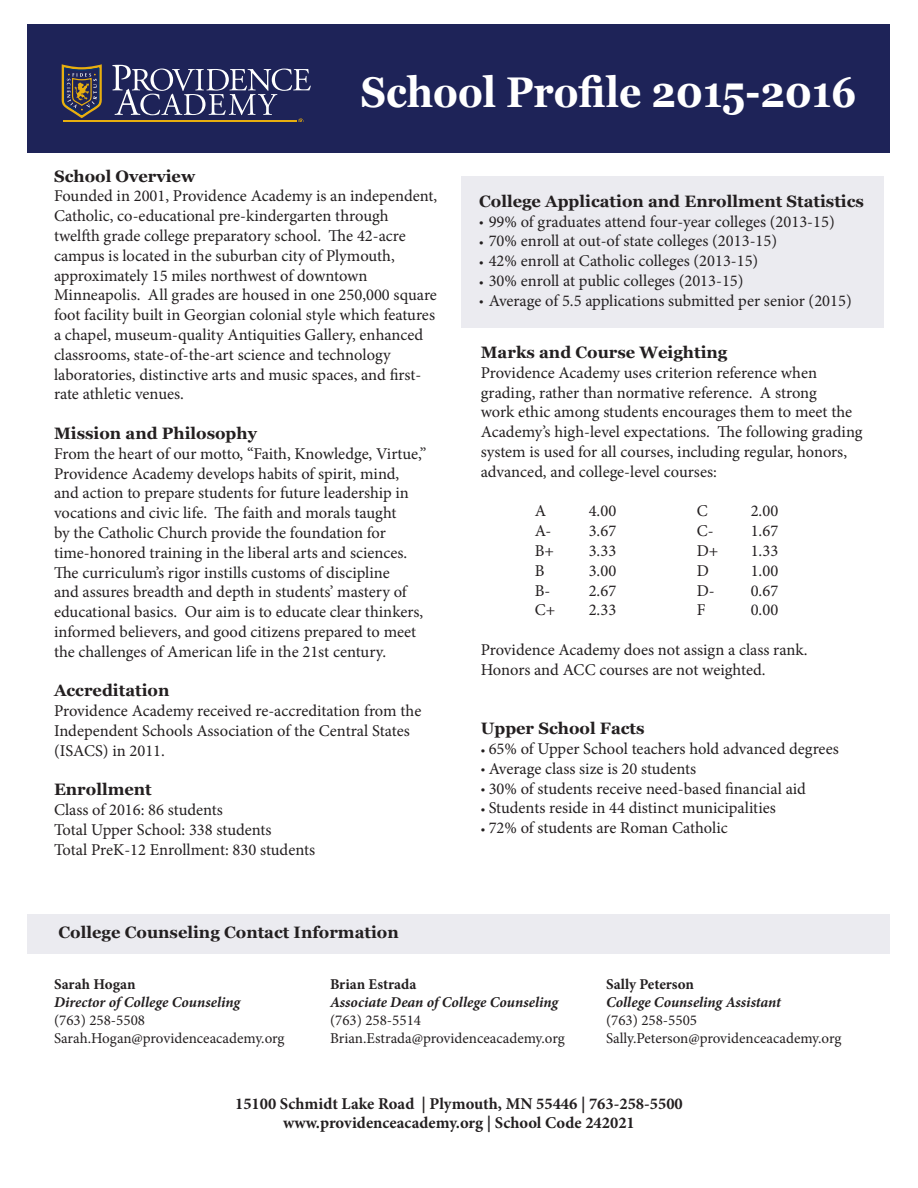
<style>
.page{position:relative;width:918px;height:1188px;background:#fff}
.page>*{position:absolute;margin:0;border:0;box-sizing:border-box;transform-origin:0 0}
.t1{font:700 42.9px "Georgia";color:#fff;scale:.91 1}
.t2{font:16.5px/19.8px "Minion Pro";color:#231f20}
.t3{font:700 16.5px "Georgia";color:#231f20}
.t4{font:700 16.5px "Minion Pro";color:#231f20}
.t5{font:15px "Minion Pro";color:#231f20}
.t6{font:italic 700 15px "Minion Pro";letter-spacing:-.005em;color:#231f20}
.t7{font:700 15px "Minion Pro";color:#231f20}
.s1{font-family:"Times New Roman";font-weight:700;font-size:7.5px}
</style>
<div class="page">
<div style="left:28px;top:25px;width:862px;height:128px;background:#1e2358"></div>
<div style="left:461px;top:176px;width:423px;height:152px;background:#ebebf0"></div>
<hr style="left:63px;top:120px;width:233px;height:2px;background:#e8ae0f">
<svg style="left:61px;top:66px;width:41px;height:53px"></svg>
<svg style="left:112px;top:65px;width:199px;height:57px"></svg>
<div style="left:28px;top:914px;width:862px;height:40px;background:#ebebf0"></div>
<p class="t1" style="left:361px;top:64px;width:546px">School Profile 2015-2016</p>
<p class="t3" style="left:54px;top:165px;width:143px">School Overview</p>
<p class="t2" style="left:54px;top:186px;width:385px">Founded in 2001, Providence Academy is an independent, Catholic, co-educational pre-kindergarten through twelfth grade college preparatory school. The 42-acre campus is located in the suburban city of Plymouth, approximately 15 miles northwest of downtown Minneapolis. All grades are housed in one 250,000 square foot facility built in Georgian colonial style which features a chapel, museum-quality Antiquities Gallery, enhanced classrooms, state-of-the-art science and technology laboratories, distinctive arts and music spaces, and first&shy;rate athletic venues.</p>
<p class="t3" style="left:54px;top:423px;width:205px">Mission and Philosophy</p>
<p class="t2" style="left:54px;top:444px;width:374px">From the heart of our motto, “Faith, Knowledge, Virtue,” Providence Academy develops habits of spirit, mind, and action to prepare students for future leadership in vocations and civic life. The faith and morals taught<br>by the Catholic Church provide the foundation for time-honored training in the liberal arts and sciences.<br>The curriculum’s rigor instills customs of discipline<br>and assures breadth and depth in students’ mastery of educational basics. Our aim is to educate clear thinkers, informed believers, and good citizens prepared to meet the challenges of American life in the 21st century.</p>
<p class="t3" style="left:54px;top:680px;width:117px">Accreditation</p>
<p class="t2" style="left:54px;top:701px;width:369px">Providence Academy received re-accreditation from the<br>Independent Schools Association of the Central States (ISACS) in 2011.</p>
<p class="t3" style="left:54px;top:779px;width:99px">Enrollment</p>
<p class="t2" style="left:54px;top:800px;width:170px">Class of 2016: 86 students</p>
<p class="t2" style="left:54px;top:820px;width:219px">Total Upper School: 338 students</p>
<p class="t2" style="left:54px;top:840px;width:263px">Total PreK-12 Enrollment: 830 students</p>
<p class="t3" style="left:58px;top:922px;width:342px">College Counseling Contact Information</p>
<p class="t3" style="left:479px;top:191px;width:386px">College Application and Enrollment Statistics</p>
<p class="t2" style="left:479px;top:212px;width:357px"><span class="s1">●</span> 99% of graduates attend four-year colleges (2013-15)</p>
<p class="t2" style="left:479px;top:231px;width:300px"><span class="s1">●</span> 70% enroll at out-of state colleges (2013-15)</p>
<p class="t2" style="left:479px;top:251px;width:281px"><span class="s1">●</span> 42% enroll at Catholic colleges (2013-15)</p>
<p class="t2" style="left:479px;top:271px;width:266px"><span class="s1">●</span> 30% enroll at public colleges (2013-15)</p>
<p class="t2" style="left:479px;top:291px;width:374px"><span class="s1">●</span> Average of 5.5 applications submitted per senior (2015)</p>
<p class="t3" style="left:481px;top:342px;width:248px">Marks and Course Weighting</p>
<p class="t2" style="left:481px;top:363px;width:383px">Providence Academy uses criterion reference when grading, rather than normative reference. A strong<br>work ethic among students encourages them to meet the Academy’s high-level expectations. The following grading system is used for all courses, including regular, honors, advanced, and college-level courses:</p>
<p class="t2" style="left:535px;top:501px;width:13px">A</p>
<p class="t2" style="left:589px;top:501px;width:29px">4.00</p>
<p class="t2" style="left:697px;top:501px;width:12px">C</p>
<p class="t2" style="left:751px;top:501px;width:29px">2.00</p>
<p class="t2" style="left:535px;top:521px;width:18px">A-</p>
<p class="t2" style="left:589px;top:521px;width:29px">3.67</p>
<p class="t2" style="left:697px;top:521px;width:18px">C-</p>
<p class="t2" style="left:751px;top:521px;width:29px">1.67</p>
<p class="t2" style="left:535px;top:541px;width:21px">B+</p>
<p class="t2" style="left:589px;top:541px;width:29px">3.33</p>
<p class="t2" style="left:697px;top:541px;width:23px">D+</p>
<p class="t2" style="left:751px;top:541px;width:29px">1.33</p>
<p class="t2" style="left:535px;top:561px;width:11px">B</p>
<p class="t2" style="left:589px;top:561px;width:29px">3.00</p>
<p class="t2" style="left:697px;top:561px;width:14px">D</p>
<p class="t2" style="left:751px;top:561px;width:29px">1.00</p>
<p class="t2" style="left:535px;top:581px;width:17px">B-</p>
<p class="t2" style="left:589px;top:581px;width:29px">2.67</p>
<p class="t2" style="left:697px;top:581px;width:20px">D-</p>
<p class="t2" style="left:751px;top:581px;width:29px">0.67</p>
<p class="t2" style="left:535px;top:600px;width:22px">C+</p>
<p class="t2" style="left:589px;top:600px;width:29px">2.33</p>
<p class="t2" style="left:697px;top:600px;width:10px">F</p>
<p class="t2" style="left:751px;top:600px;width:29px">0.00</p>
<p class="t2" style="left:481px;top:640px;width:328px">Providence Academy does not assign a class rank.</p>
<p class="t2" style="left:481px;top:660px;width:286px">Honors and ACC courses are not weighted.</p>
<p class="t3" style="left:481px;top:718px;width:165px">Upper School Facts</p>
<p class="t2" style="left:481px;top:739px;width:360px"><span class="s1">●</span> 65% of Upper School teachers hold advanced degrees</p>
<p class="t2" style="left:481px;top:759px;width:217px"><span class="s1">●</span> Average class size is 20 students</p>
<p class="t2" style="left:481px;top:779px;width:327px"><span class="s1">●</span> 30% of students receive need-based financial aid</p>
<p class="t2" style="left:481px;top:798px;width:297px"><span class="s1">●</span> Students reside in 44 distinct municipalities</p>
<p class="t2" style="left:481px;top:818px;width:249px"><span class="s1">●</span> 72% of students are Roman Catholic</p>
<p class="t7" style="left:54px;top:973px;width:83px">Sarah Hogan</p>
<p class="t6" style="left:54px;top:991px;width:188px">Director of College Counseling</p>
<p class="t5" style="left:54px;top:1010px;width:93px">(763) 258-5508</p>
<p class="t5" style="left:54px;top:1028px;width:232px">Sarah.Hogan@providenceacademy.org</p>
<p class="t7" style="left:330px;top:973px;width:88px">Brian Estrada</p>
<p class="t6" style="left:330px;top:991px;width:230px">Associate Dean of College Counseling</p>
<p class="t5" style="left:330px;top:1010px;width:93px">(763) 258-5514</p>
<p class="t5" style="left:330px;top:1028px;width:236px">Brian.Estrada@providenceacademy.org</p>
<p class="t7" style="left:606px;top:973px;width:90px">Sally Peterson</p>
<p class="t6" style="left:606px;top:991px;width:177px">College Counseling Assistant</p>
<p class="t5" style="left:606px;top:1010px;width:93px">(763) 258-5505</p>
<p class="t5" style="left:606px;top:1028px;width:237px">Sally.Peterson@providenceacademy.org</p>
<p class="t4" style="left:235px;top:1092px;width:449px">15100 Schmidt Lake Road | Plymouth, MN 55446 | 763-258-5500</p>
<p class="t4" style="left:283px;top:1112px;width:353px">www.providenceacademy.org | School Code 242021</p>
</div>
